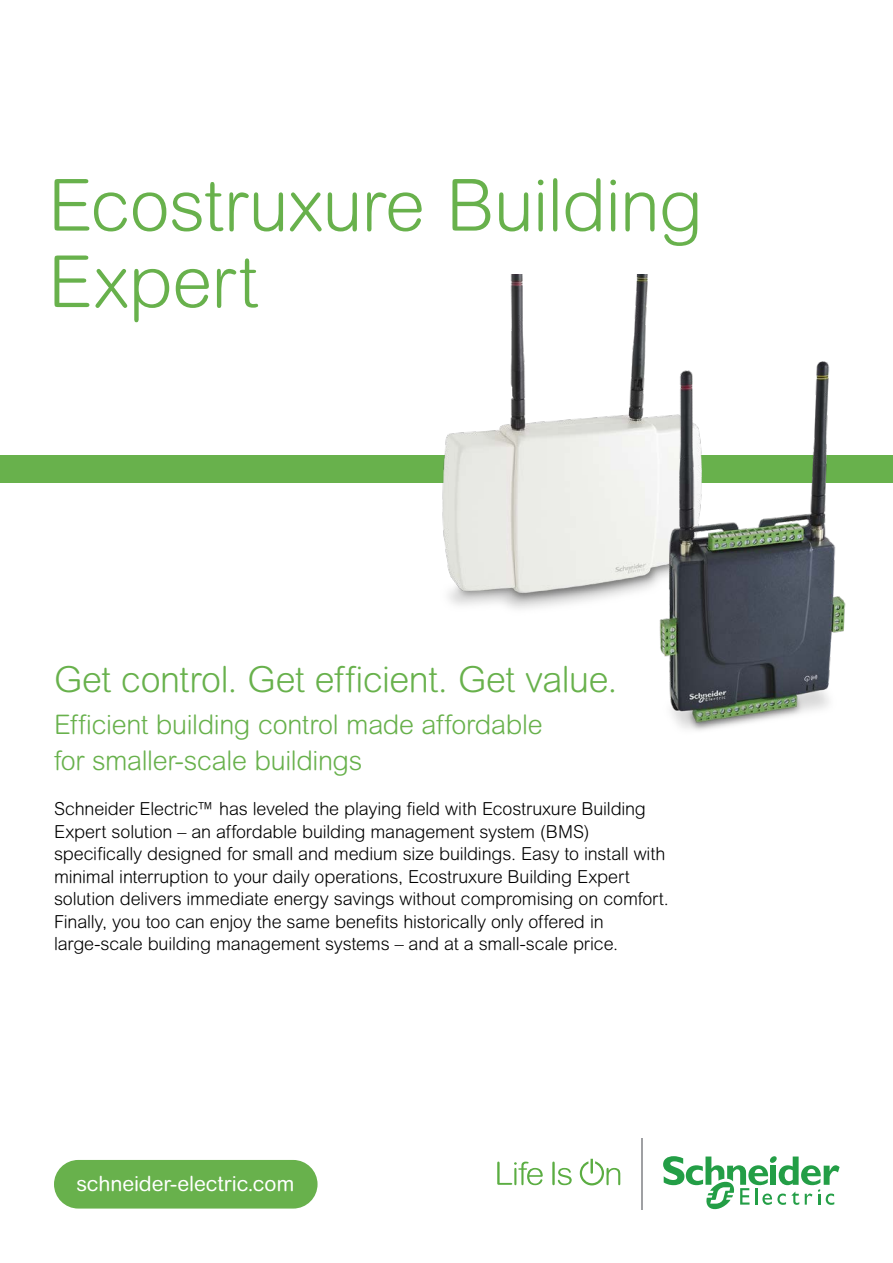
<style>
.page{position:relative;width:893px;height:1263px;background:#fff}
.page>*{position:absolute;margin:0;border:0;box-sizing:border-box;transform-origin:0 0}
.t1{font:300 72px/76.5px "Arial Rounded MT Std";letter-spacing:-.01em;color:#68b14c}
.t2{font:300 36px "Arial Rounded MT Std";letter-spacing:-.015em;color:#68b14c}
.t3{font:300 27px/36px "Arial Rounded MT Std";letter-spacing:-.015em;color:#68b14c}
.t4{font:21px "Arial Rounded MT Pro";letter-spacing:-.005em;color:#fff}
.t5{font:300 18px/22.5px "Arial Rounded MT Std";letter-spacing:-.01em;color:#000}
</style>
<div class="page">
<div style="left:0;top:456px;width:893px;height:27px;background:#68b14c"></div>
<div style="left:54px;top:1160px;width:264px;height:48px;background:#68b14c;border-radius:24px"></div>
<svg style="left:497px;top:1161px;width:46px;height:24px"></svg>
<svg style="left:552px;top:1161px;width:20px;height:24px"></svg>
<svg style="left:580px;top:1159px;width:40px;height:26px"></svg>
<svg style="left:663px;top:1156px;width:177px;height:54px"></svg>
<hr style="left:641px;top:1138px;width:1px;height:72px;background:#9fa0a3">
<img style="left:438px;top:274px;width:219px;height:335px">
<img style="left:657px;top:361px;width:192px;height:370px">
<h1 class="t1" style="left:48px;top:167px;width:657px">Ecostruxure Building<br>Expert</h1>
<h2 class="t2" style="left:54px;top:659px;width:565px">Get control. Get efficient. Get value.</h2>
<h3 class="t3" style="left:54px;top:707px;width:490px">Efficient building control made affordable for smaller-scale buildings</h3>
<p class="t5" style="left:54px;top:797px;width:616px">Schneider Electric™ has leveled the playing field with Ecostruxure Building Expert solution – an affordable building management system (BMS) specifically designed for small and medium size buildings. Easy to install with minimal interruption to your daily operations, Ecostruxure Building Expert solution delivers immediate energy savings without compromising on comfort.<br>Finally, you too can enjoy the same benefits historically only offered in large-scale building management systems – and at a small-scale price.</p>
<p class="t4" style="left:76px;top:1171px;width:219px">schneider-electric.com</p>
</div>
